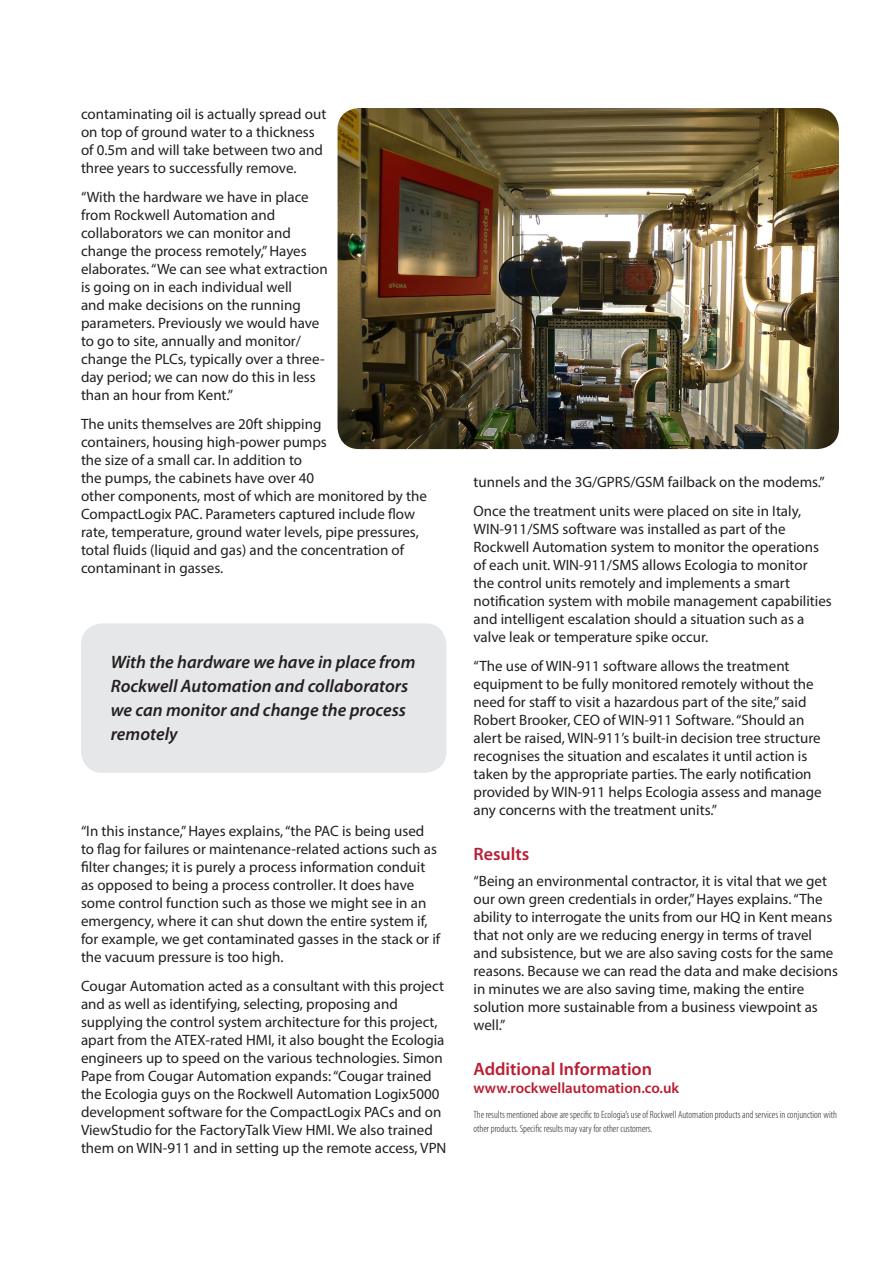
<style>
.page{position:relative;width:893px;height:1263px;background:#fff}
.page>*{position:absolute;margin:0;border:0;box-sizing:border-box;transform-origin:0 0}
.Callout{font:italic 600 18px/24px "Myriad Pro";color:#231f20}
.Subhead_level_1{font:600 18px "Myriad Pro";color:#ba1d31}
.Body_Text{font:15px/18px "Myriad Pro";color:#231f20}
.Subhead_level_1-2{font:600 15px "Myriad Pro";color:#ba1d31}
.Disclaimer_Copy{font:300 condensed 10.5px/13.5px "Myriad Pro";color:#231f20}
</style>
<div class="page">
<img style="left:338px;top:108px;width:501px;height:341px">
<div style="left:81px;top:623px;width:365px;height:150px;background:#e6e7e9;border-radius:22px"></div>
<p class="Body_Text" style="left:81px;top:105px;width:247px">contaminating oil is actually spread out on top of ground water to a thickness of 0.5m and will take between two and three years to successfully remove.</p>
<p class="Body_Text" style="left:81px;top:188px;width:248px">“With the hardware we have in place from Rockwell Automation and collaborators we can monitor and change the process remotely,” Hayes elaborates. “We can see what extraction is going on in each individual well<br>and make decisions on the running parameters. Previously we would have to go to site, annually and monitor/ change the PLCs, typically over a three&shy;day period; we can now do this in less than an hour from Kent.”</p>
<p class="Body_Text" style="left:81px;top:415px;width:347px">The units themselves are 20ft shipping<br>containers, housing high-power pumps<br>the size of a small car. In addition to<br>the pumps, the cabinets have over 40<br>other components, most of which are monitored by the CompactLogix PAC. Parameters captured include flow rate, temperature, ground water levels, pipe pressures, total fluids (liquid and gas) and the concentration of contaminant in gasses.</p>
<p class="Callout" style="left:111px;top:649px;width:306px">With the hardware we have in place from<br>Rockwell Automation and collaborators we can monitor and change the process remotely</p>
<p class="Body_Text" style="left:81px;top:821px;width:361px">“In this instance,” Hayes explains, “the PAC is being used to flag for failures or maintenance-related actions such as filter changes; it is purely a process information conduit as opposed to being a process controller. It does have some control function such as those we might see in an emergency, where it can shut down the entire system if, for example, we get contaminated gasses in the stack or if the vacuum pressure is too high.</p>
<p class="Body_Text" style="left:81px;top:976px;width:367px">Cougar Automation acted as a consultant with this project and as well as identifying, selecting, proposing and supplying the control system architecture for this project, apart from the ATEX-rated HMI, it also bought the Ecologia engineers up to speed on the various technologies. Simon Pape from Cougar Automation expands: “Cougar trained the Ecologia guys on the Rockwell Automation Logix5000 development software for the CompactLogix PACs and on ViewStudio for the FactoryTalk View HMI. We also trained them on WIN-911 and in setting up the remote access, VPN</p>
<p class="Body_Text" style="left:473px;top:473px;width:353px">tunnels and the 3G/GPRS/GSM failback on the modems.”</p>
<p class="Body_Text" style="left:473px;top:502px;width:360px">Once the treatment units were placed on site in Italy, WIN-911/SMS software was installed as part of the Rockwell Automation system to monitor the operations of each unit. WIN-911/SMS allows Ecologia to monitor the control units remotely and implements a smart notification system with mobile management capabilities and intelligent escalation should a situation such as a valve leak or temperature spike occur.</p>
<p class="Body_Text" style="left:473px;top:657px;width:350px">“The use of WIN-911 software allows the treatment equipment to be fully monitored remotely without the need for staff to visit a hazardous part of the site,” said Robert Brooker, CEO of WIN-911 Software. “Should an alert be raised, WIN-911’s built-in decision tree structure recognises the situation and escalates it until action is taken by the appropriate parties. The early notification provided by WIN-911 helps Ecologia assess and manage any concerns with the treatment units.”</p>
<p class="Subhead_level_1" style="left:473px;top:842px;width:57px">Results</p>
<p class="Body_Text" style="left:473px;top:871px;width:366px">“Being an environmental contractor, it is vital that we get our own green credentials in order,” Hayes explains. “The ability to interrogate the units from our HQ in Kent means that not only are we reducing energy in terms of travel and subsistence, but we are also saving costs for the same reasons. Because we can read the data and make decisions in minutes we are also saving time, making the entire solution more sustainable from a business viewpoint as well.”</p>
<p class="Subhead_level_1" style="left:473px;top:1057px;width:180px">Additional Information</p>
<p class="Subhead_level_1-2" style="left:473px;top:1078px;width:207px">www.rockwellautomation.co.uk</p>
<p class="Disclaimer_Copy" style="left:473px;top:1108px;width:365px">The results mentioned above are specific to Ecologia’s use of Rockwell Automation products and services in conjunction with other products. Specific results may vary for other customers.</p>
</div>
